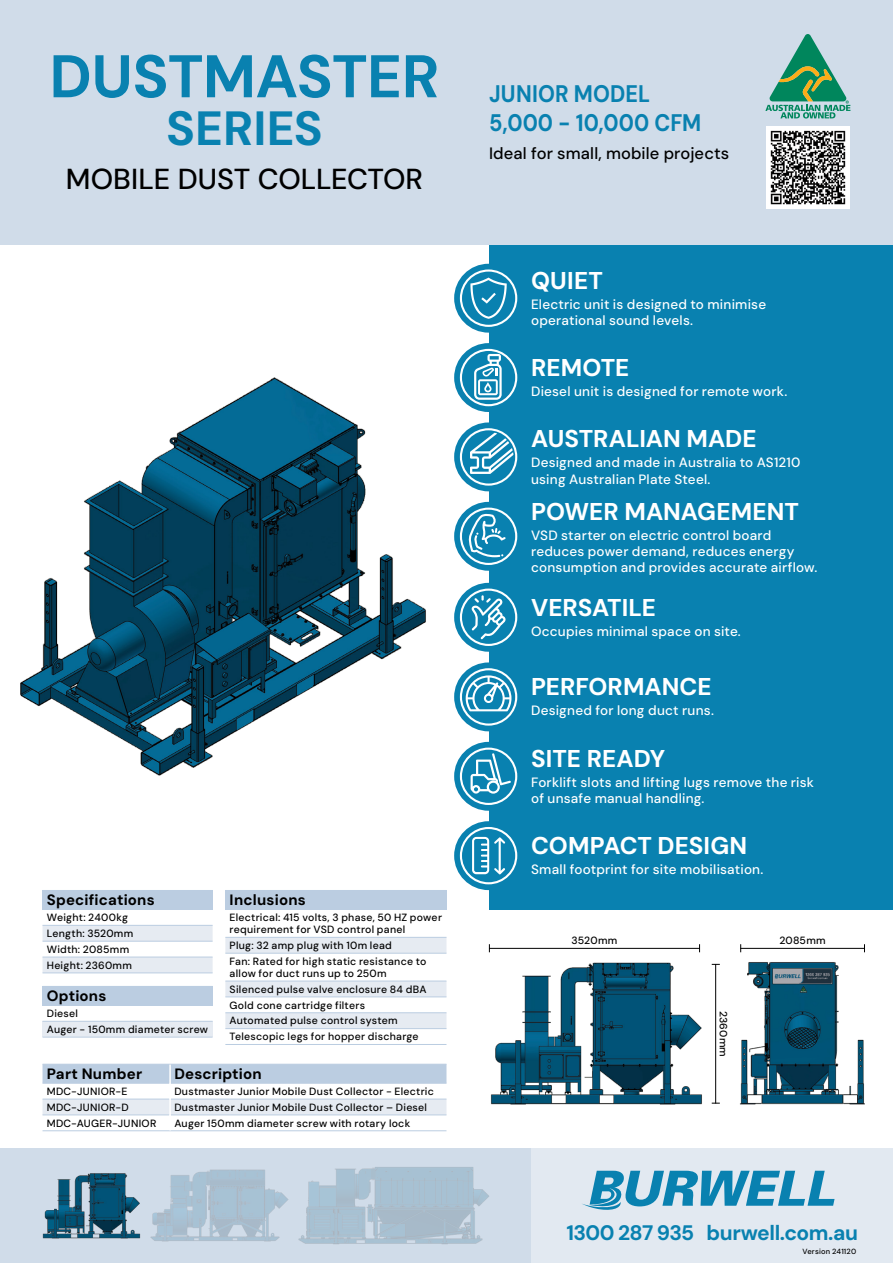
<style>
.page{position:relative;width:893px;height:1263px;background:#fff}
.page>*{position:absolute;margin:0;border:0;box-sizing:border-box;transform-origin:0 0}
.t1{font:700 60px "DM Sans";letter-spacing:-.01em;color:#0981b0}
.t2{font:700 48px "DM Sans";color:#0981b0}
.t3{font:500 28.95px "DM Sans";letter-spacing:-.005em;color:#000}
.t4{font:700 24.3px "DM Sans";color:#fff}
.t5{font:700 24px/28.8px "DM Sans";letter-spacing:.005em;color:#0981b0;scale:.9 1}
.t6{font:700 21px "DM Sans";letter-spacing:-.03em;color:#0981b0}
.t7{font:500 16.5px "DM Sans";letter-spacing:.005em;color:#000}
.t8{font:700 15px "DM Sans";letter-spacing:.015em;color:#000}
.t9{font:500 13.5px/16.2px "DM Sans";letter-spacing:.015em;color:#fff}
.t10{font:500 10.5px/15.9px "DM Sans";letter-spacing:.025em;color:#000}
.t11{font:500 7.5px "DM Sans";letter-spacing:.025em;color:#000}
</style>
<div class="page">
<div style="left:489px;top:244px;width:404px;height:666px;background:#0981b0"></div>
<div style="left:0;top:0;width:893px;height:244px;background:#d0dce9"></div>
<div style="left:0;top:1148px;width:893px;height:115px;background:#d0dce9"></div>
<div style="left:531px;top:1148px;width:362px;height:115px;background:#e2e9f1"></div>
<img style="left:740px;top:962px;width:125px;height:143px">
<img style="left:490px;top:962px;width:212px;height:143px">
<img style="left:43px;top:1173px;width:97px;height:66px">
<img style="left:20px;top:377px;width:406px;height:399px">
<img style="left:151px;top:1169px;width:138px;height:72px">
<img style="left:299px;top:1167px;width:190px;height:77px">
<svg style="left:765px;top:34px;width:85px;height:85px"></svg>
<img style="left:767px;top:126px;width:82px;height:83px">
<div style="left:43px;top:890px;width:170px;height:19px;background:#bbcde1"></div>
<svg style="left:43px;top:926px;width:170px;height:46px"></svg>
<hr style="left:43px;top:909px;width:170px;height:1px;background:#bbcde1">
<hr style="left:43px;top:925px;width:170px;height:1px;background:#bbcde1">
<hr style="left:43px;top:941px;width:170px;height:1px;background:#bbcde1">
<hr style="left:43px;top:957px;width:170px;height:1px;background:#bbcde1">
<hr style="left:43px;top:972px;width:170px;height:1px;background:#bbcde1">
<div style="left:43px;top:986px;width:170px;height:19px;background:#bbcde1"></div>
<div style="left:43px;top:1021px;width:170px;height:16px;background:#e6ebf2"></div>
<hr style="left:43px;top:1005px;width:170px;height:1px;background:#bbcde1">
<hr style="left:43px;top:1021px;width:170px;height:1px;background:#bbcde1">
<hr style="left:43px;top:1037px;width:170px;height:1px;background:#bbcde1">
<hr style="left:43px;top:1130px;width:127px;height:1px;background:#bbcde1">
<hr style="left:170px;top:1130px;width:276px;height:1px;background:#bbcde1">
<svg style="left:43px;top:1064px;width:403px;height:52px"></svg>
<div style="left:225px;top:890px;width:221px;height:19px;background:#bbcde1"></div>
<svg style="left:225px;top:938px;width:221px;height:90px"></svg>
<hr style="left:225px;top:909px;width:221px;height:1px;background:#bbcde1">
<hr style="left:225px;top:937px;width:221px;height:1px;background:#bbcde1">
<hr style="left:225px;top:953px;width:221px;height:1px;background:#bbcde1">
<hr style="left:225px;top:981px;width:221px;height:1px;background:#bbcde1">
<hr style="left:225px;top:996px;width:221px;height:1px;background:#bbcde1">
<hr style="left:225px;top:1012px;width:221px;height:1px;background:#bbcde1">
<hr style="left:225px;top:1028px;width:221px;height:1px;background:#bbcde1">
<hr style="left:225px;top:1044px;width:221px;height:1px;background:#bbcde1">
<hr style="left:489px;top:948px;width:211px;height:1px;background:#000">
<hr style="left:740px;top:948px;width:125px;height:1px;background:#000">
<hr style="left:715px;top:964px;width:1px;height:139px;background:#000">
<svg style="left:582px;top:1171px;width:252px;height:39px"></svg>
<div style="left:454px;top:264px;width:69px;height:69px;background:#0981b0;border-radius:50%"></div>
<svg style="left:460px;top:269px;width:57px;height:58px"></svg>
<div style="left:454px;top:422px;width:69px;height:69px;background:#0981b0;border-radius:50%"></div>
<svg style="left:460px;top:428px;width:57px;height:58px"></svg>
<div style="left:454px;top:502px;width:69px;height:69px;background:#0981b0;border-radius:50%"></div>
<svg style="left:460px;top:508px;width:57px;height:57px"></svg>
<div style="left:454px;top:662px;width:69px;height:69px;background:#0981b0;border-radius:50%"></div>
<svg style="left:460px;top:668px;width:57px;height:58px"></svg>
<div style="left:454px;top:742px;width:69px;height:69px;background:#0981b0;border-radius:50%"></div>
<svg style="left:460px;top:747px;width:57px;height:58px"></svg>
<div style="left:454px;top:583px;width:69px;height:69px;background:#0981b0;border-radius:50%"></div>
<svg style="left:460px;top:588px;width:57px;height:58px"></svg>
<div style="left:454px;top:821px;width:69px;height:69px;background:#0981b0;border-radius:50%"></div>
<svg style="left:460px;top:827px;width:57px;height:57px"></svg>
<div style="left:454px;top:343px;width:69px;height:69px;background:#0981b0;border-radius:50%"></div>
<svg style="left:460px;top:349px;width:57px;height:57px"></svg>
<h1 class="t1" style="left:49px;top:39px;width:392px">DUSTMASTER</h1>
<h2 class="t2" style="left:166px;top:98px;width:158px">SERIES</h2>
<h3 class="t3" style="left:66px;top:161px;width:359px">MOBILE DUST COLLECTOR</h3>
<h3 class="t8" style="left:47px;top:890px;width:110px">Specifications</h3>
<p class="t10" style="left:47px;top:909px;width:88px">Weight: 2400kg<br>Length: 3520mm<br>Width: 2085mm<br>Height: 2360mm</p>
<h3 class="t8" style="left:47px;top:986px;width:61px">Options</h3>
<p class="t10" style="left:47px;top:1005px;width:163px">Diesel<br>Auger - 150mm diameter screw</p>
<h3 class="t8" style="left:47px;top:1064px;width:97px">Part Number</h3>
<h3 class="t8" style="left:174px;top:1064px;width:89px">Description</h3>
<p class="t10" style="left:47px;top:1083px;width:82px">MDC-JUNIOR-E</p>
<p class="t10" style="left:174px;top:1083px;width:261px">Dustmaster Junior Mobile Dust Collector - Electric</p>
<p class="t10" style="left:47px;top:1099px;width:83px">MDC-JUNIOR-D</p>
<p class="t10" style="left:174px;top:1099px;width:254px">Dustmaster Junior Mobile Dust Collector – Diesel</p>
<p class="t10" style="left:47px;top:1115px;width:111px">MDC-AUGER-JUNIOR</p>
<p class="t10" style="left:174px;top:1115px;width:237px">Auger 150mm diameter screw with rotary lock</p>
<h3 class="t8" style="left:230px;top:890px;width:78px">Inclusions</h3>
<p class="t10" style="left:230px;top:911px;width:214px;line-height:12px">Electrical: 415 volts, 3 phase, 50 HZ power requirement for VSD control panel</p>
<p class="t10" style="left:230px;top:937px;width:198px">Plug: 32 amp plug with 10m lead<br>Fan: Rated for high static resistance to</p>
<p class="t10" style="left:230px;top:965px;width:198px">allow for duct runs up to 250m<br>Silenced pulse valve enclosure 84 dBA<br>Gold cone cartridge filters<br>Automated pulse control system<br>Telescopic legs for hopper discharge</p>
<h3 class="t5" style="left:489px;top:79px;width:237px">JUNIOR MODEL<br>5,000 - 10,000 CFM</h3>
<h3 class="t7" style="left:489px;top:143px;width:242px">Ideal for small, mobile projects</h3>
<h3 class="t4" style="left:531px;top:265px;width:73px">QUIET</h3>
<p class="t9" style="left:531px;top:296px;width:237px">Electric unit is designed to minimise operational sound levels.</p>
<h3 class="t4" style="left:531px;top:352px;width:100px">REMOTE</h3>
<p class="t9" style="left:531px;top:383px;width:258px">Diesel unit is designed for remote work.</p>
<h3 class="t4" style="left:531px;top:423px;width:227px">AUSTRALIAN MADE</h3>
<p class="t9" style="left:531px;top:454px;width:271px">Designed and made in Australia to AS1210 using Australian Plate Steel.</p>
<h3 class="t4" style="left:531px;top:496px;width:269px">POWER MANAGEMENT</h3>
<p class="t9" style="left:531px;top:527px;width:288px">VSD starter on electric control board reduces power demand, reduces energy consumption and provides accurate airflow.</p>
<h3 class="t4" style="left:531px;top:592px;width:126px">VERSATILE</h3>
<p class="t9" style="left:531px;top:623px;width:211px">Occupies minimal space on site.</p>
<h3 class="t4" style="left:531px;top:672px;width:182px">PERFORMANCE</h3>
<p class="t9" style="left:531px;top:702px;width:184px">Designed for long duct runs.</p>
<h3 class="t4" style="left:531px;top:743px;width:136px">SITE READY</h3>
<p class="t9" style="left:531px;top:774px;width:284px">Forklift slots and lifting lugs remove the risk of unsafe manual handling.</p>
<h3 class="t4" style="left:531px;top:830px;width:218px">COMPACT DESIGN</h3>
<p class="t9" style="left:531px;top:861px;width:234px">Small footprint for site mobilisation.</p>
<p class="t10" style="left:572px;top:933px;width:47px">3520mm</p>
<p class="t10" style="left:779px;top:933px;width:48px">2085mm</p>
<p class="t10" style="left:731px;top:1010px;width:48px;rotate:90deg">2360mm</p>
<h3 class="t6" style="left:567px;top:1219px;width:293px">1300 287 935 burwell.com.au</h3>
<p class="t11" style="left:802px;top:1247px;width:55px">Version 241120</p>
</div>
